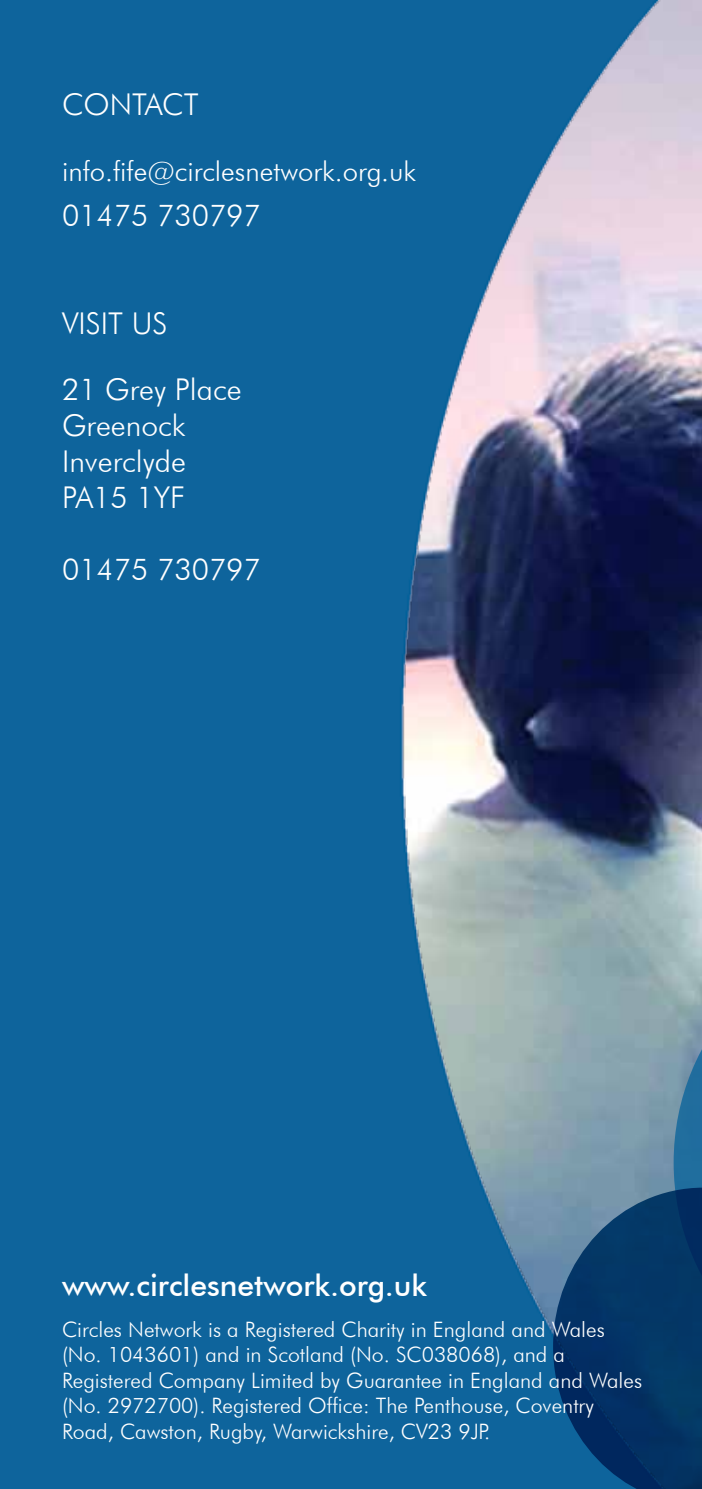
<style>
.page{position:relative;width:702px;height:1489px;background:#fff}
.page>*{position:absolute;margin:0;border:0;box-sizing:border-box;transform-origin:0 0}
.t1{font:300 30px/36px "Futura BT";color:#fff}
.t2{font:500 30px "Futura BT";color:#fff}
.t3{font:300 27.5px "Futura BT";color:#fff}
.t4{font:300 21.25px/25.5px "Futura BT";color:#fff}
</style>
<div class="page">
<img style="left:677px;top:0;width:25px;height:926px">
<img style="left:0;top:0;width:677px;height:1488px">
<svg style="left:673px;top:926px;width:29px;height:261px"></svg>
<svg style="left:553px;top:1187px;width:149px;height:301px;fill:#043666"></svg>
<h1 class="t1" style="left:62px;top:86px;width:138px">CONTACT</h1>
<p class="t3" style="left:62px;top:154px;width:355px">info.fife@circlesnetwork.org.uk</p>
<h1 class="t1" style="left:62px;top:197px;width:200px">01475 730797</h1>
<h1 class="t1" style="left:62px;top:305px;width:107px">VISIT US</h1>
<h1 class="t1" style="left:62px;top:371px;width:181px">21 Grey Place<br>Greenock<br>Inverclyde<br>PA15 1YF</h1>
<h1 class="t1" style="left:62px;top:551px;width:200px">01475 730797</h1>
<h1 class="t2" style="left:62px;top:1267px;width:366px">www.circlesnetwork.org.uk</h1>
<p class="t4" style="left:62px;top:1316px;width:581px">Circles Network is a Registered Charity in England and Wales (No. 1043601) and in Scotland (No. SC038068), and a Registered Company Limited by Guarantee in England and Wales (No. 2972700). Registered Office: The Penthouse, Coventry Road, Cawston, Rugby, Warwickshire, CV23 9JP.</p>
</div>
